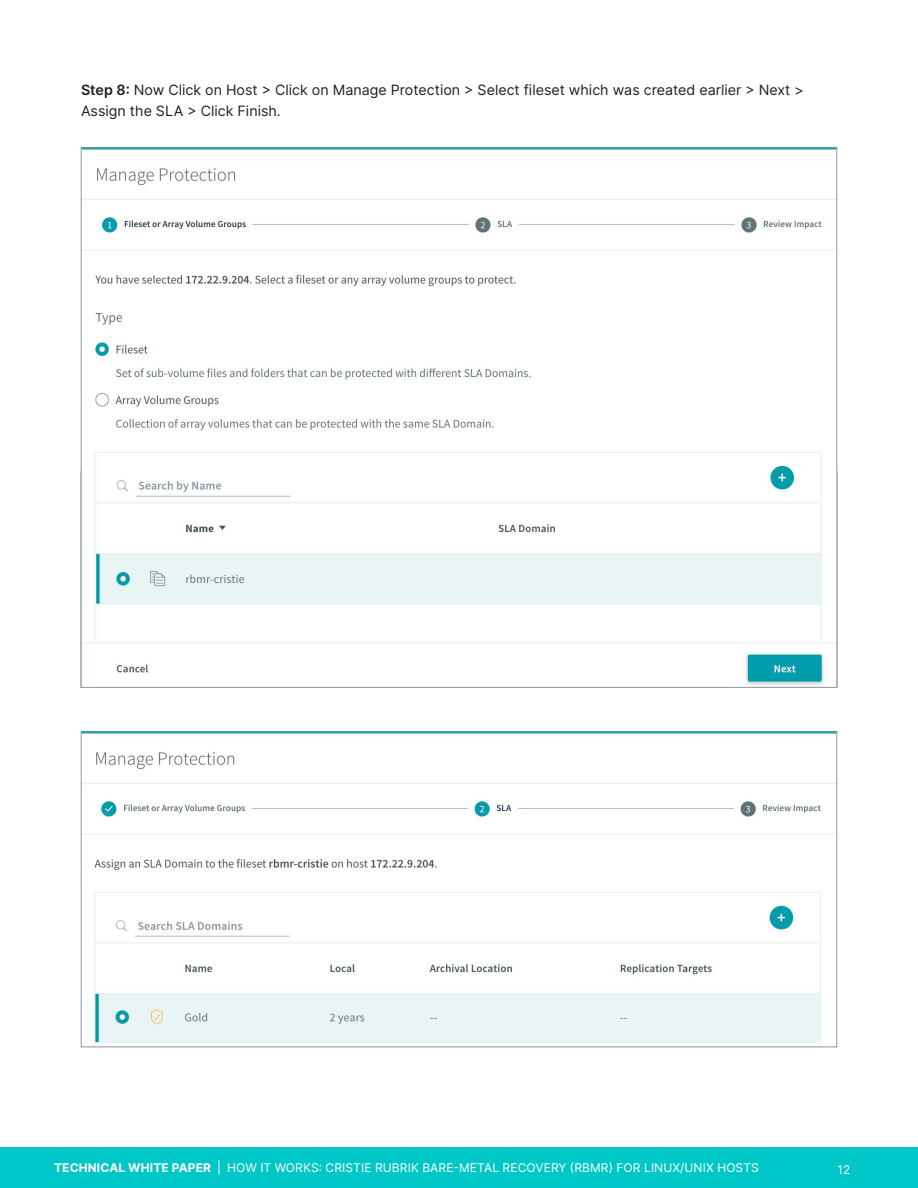
<style>
.page{position:relative;width:918px;height:1188px;background:#fff}
.page>*{position:absolute;margin:0;border:0;box-sizing:border-box;transform-origin:0 0}
.txt_nested_semi_bold{font:14.25px/21px "Inter";color:#231f20}
.t1{font:12px "Inter";letter-spacing:.01em;color:#fff}
.t2{font:700 12px "Inter";color:#fff}
.s1{font-weight:600}
.s2{font-weight:400}
</style>
<div class="page">
<div style="left:0;top:1148px;width:918px;height:40px;background:#00c7c7"></div>
<img style="left:83px;top:168px;width:752px;height:518px">
<img style="left:83px;top:752px;width:752px;height:293px">
<p class="txt_nested_semi_bold" style="left:81px;top:79px;width:724px"><span class="s1">Step 8:</span> Now Click on Host &gt; Click on Manage Protection &gt; Select fileset which was created earlier &gt; Next &gt;<br>Assign the SLA &gt; Click Finish.</p>
<p class="t2" style="left:54px;top:1159px;width:190px">TECHNICAL WHITE PAPER <span class="s2">| How</span></p>
<p class="t1" style="left:260px;top:1159px;width:35px">It Works</p>
<p class="t1" style="left:319px;top:1159px;width:22px">: Cristie</p>
<p class="t1" style="left:375px;top:1159px;width:15px">Rubrik</p>
<p class="t1" style="left:422px;top:1159px;width:17px">Bare</p>
<p class="t1" style="left:454px;top:1159px;width:14px">-metal</p>
<p class="t1" style="left:503px;top:1159px;width:16px">Recovery</p>
<p class="t1" style="left:570px;top:1159px;width:50px">(RBMR) for</p>
<p class="t1" style="left:644px;top:1159px;width:15px">Linux</p>
<p class="t1" style="left:680px;top:1159px;width:20px">/Unix</p>
<p class="t1" style="left:717px;top:1159px;width:18px">Hosts</p>
<p class="t1" style="left:838px;top:1160px;width:14px">12</p>
</div>
